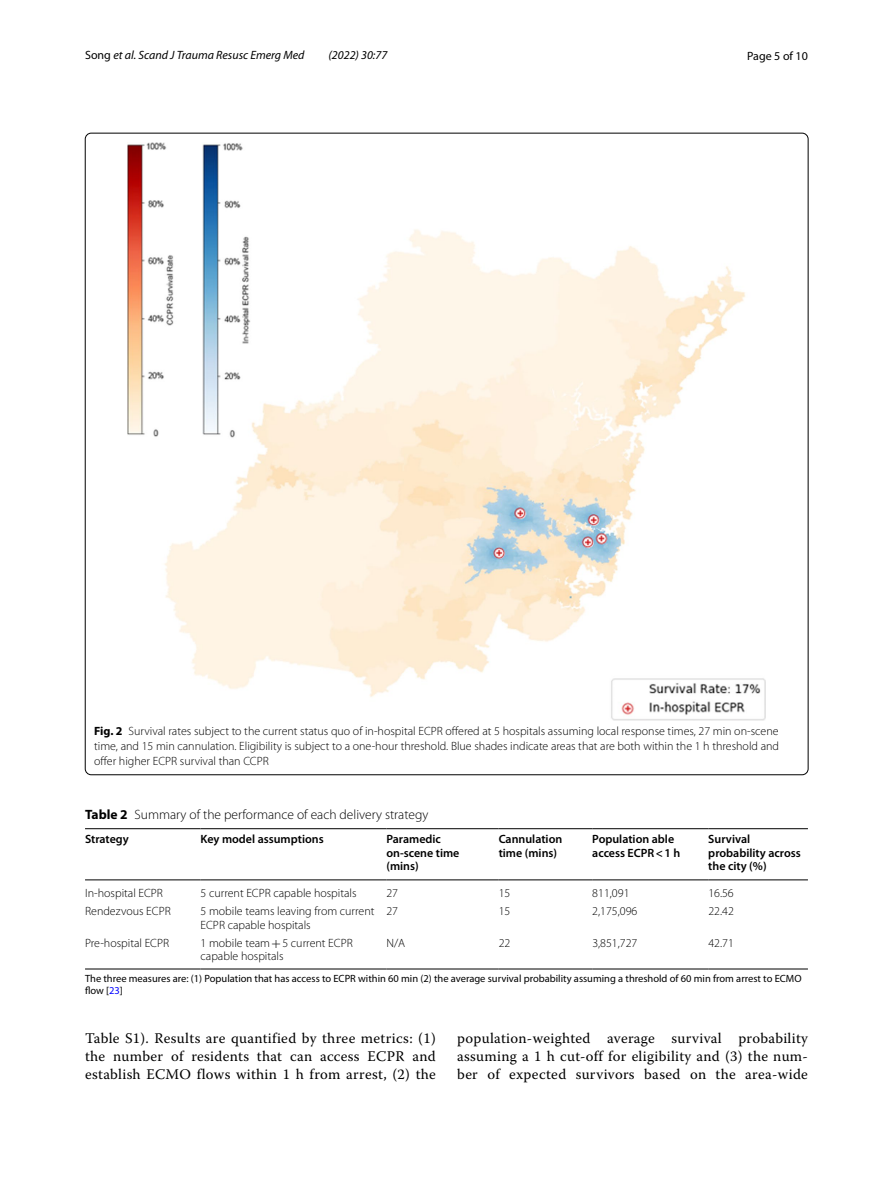
<style>
.page{position:relative;width:893px;height:1187px;background:#fff}
.page>*{position:absolute;margin:0;border:0;box-sizing:border-box;transform-origin:0 0}
.t1{font:14.7px/18px "Warnock Pro";letter-spacing:.02em;color:#000;text-align:justify}
.t2{font:300 13.5px "Myriad Pro";color:#000}
.t3{font:300 12px/15px "Myriad Pro";color:#000}
.t4{font:600 12px/13.5px "Myriad Pro";color:#000}
.t5{font:italic 12px "Myriad Pro";color:#000}
.t6{font:12px "Myriad Pro";color:#000}
.t7{font:10.5px/12.8px "Myriad Pro";color:#000}
.s1{font-style:normal}
.s2{font-weight:700}
.s3{font-family:"MTSY";font-weight:400}
.s4{color:#00f}
</style>
<div class="page">
<img style="left:128px;top:142px;width:638px;height:578px">
<hr style="left:85px;top:828px;width:116px;height:1px;background:#000">
<hr style="left:85px;top:879px;width:116px;height:1px;background:#000">
<hr style="left:201px;top:828px;width:185px;height:1px;background:#000">
<hr style="left:201px;top:879px;width:185px;height:1px;background:#000">
<hr style="left:386px;top:828px;width:113px;height:1px;background:#000">
<hr style="left:386px;top:879px;width:113px;height:1px;background:#000">
<hr style="left:499px;top:828px;width:93px;height:1px;background:#000">
<hr style="left:499px;top:879px;width:93px;height:1px;background:#000">
<hr style="left:592px;top:828px;width:116px;height:1px;background:#000">
<hr style="left:592px;top:879px;width:116px;height:1px;background:#000">
<hr style="left:708px;top:828px;width:100px;height:1px;background:#000">
<hr style="left:708px;top:879px;width:100px;height:1px;background:#000">
<hr style="left:85px;top:968px;width:116px;height:1px;background:#000">
<hr style="left:201px;top:968px;width:185px;height:1px;background:#000">
<hr style="left:386px;top:968px;width:113px;height:1px;background:#000">
<hr style="left:499px;top:968px;width:93px;height:1px;background:#000">
<hr style="left:592px;top:968px;width:116px;height:1px;background:#000">
<hr style="left:708px;top:968px;width:100px;height:1px;background:#000">
<p class="t5" style="left:85px;top:48px;width:221px"><span class="s1">Song</span> et al. Scand J Trauma Resusc Emerg Med</p>
<p class="t5" style="left:329px;top:48px;width:60px">(2022) 30:77</p>
<p class="t6" style="left:747px;top:48px;width:62px">Page 5 of 10</p>
<p class="t3" style="left:94px;top:724px;width:686px;text-align:justify"><span class="s2">Fig. 2</span> Survival rates subject to the current status quo of in-hospital ECPR offered at 5 hospitals assuming local response times, 27 min on-scene time, and 15 min cannulation. Eligibility is subject to a one-hour threshold. Blue shades indicate areas that are both within the 1 h threshold and offer higher ECPR survival than CCPR</p>
<p class="t2" style="left:85px;top:806px;width:345px"><span class="s2">Table 2</span> Summary of the performance of each delivery strategy</p>
<p class="t4" style="left:85px;top:832px;width:45px">Strategy</p>
<p class="t4" style="left:201px;top:832px;width:125px">Key model assumptions</p>
<p class="t4" style="left:386px;top:832px;width:75px">Paramedic on-scene time (mins)</p>
<p class="t4" style="left:499px;top:832px;width:65px">Cannulation time (mins)</p>
<p class="t4" style="left:592px;top:832px;width:90px">Population able access ECPR&lt;1 h</p>
<p class="t4" style="left:708px;top:832px;width:94px">Survival probability across the city (%)</p>
<p class="t3" style="left:85px;top:885px;width:79px">In-hospital ECPR</p>
<p class="t3" style="left:201px;top:885px;width:158px">5 current ECPR capable hospitals</p>
<p class="t3" style="left:386px;top:885px;width:13px">27</p>
<p class="t3" style="left:499px;top:885px;width:13px">15</p>
<p class="t3" style="left:592px;top:885px;width:39px">811,091</p>
<p class="t3" style="left:708px;top:885px;width:27px">16.56</p>
<p class="t3" style="left:85px;top:903px;width:87px">Rendezvous ECPR</p>
<p class="t3" style="left:201px;top:904px;width:176px;line-height:13.5px">5 mobile teams leaving from current<br>ECPR capable hospitals</p>
<p class="t3" style="left:386px;top:903px;width:13px">27</p>
<p class="t3" style="left:499px;top:903px;width:13px">15</p>
<p class="t3" style="left:592px;top:903px;width:47px">2,175,096</p>
<p class="t3" style="left:708px;top:903px;width:27px">22.42</p>
<p class="t3" style="left:85px;top:935px;width:86px">Pre-hospital ECPR</p>
<p class="t3" style="left:201px;top:936px;width:154px;line-height:13.5px">1 mobile team<span class="s3">+</span>5 current ECPR capable hospitals</p>
<p class="t3" style="left:386px;top:935px;width:20px">N/A</p>
<p class="t3" style="left:499px;top:935px;width:13px">22</p>
<p class="t3" style="left:592px;top:935px;width:47px">3,851,727</p>
<p class="t3" style="left:708px;top:935px;width:27px">42.71</p>
<p class="t7" style="left:85px;top:971px;width:718px">The three measures are: (1) Population that has access to ECPR within 60 min (2) the average survival probability assuming a threshold of 60 min from arrest to ECMO flow [<span class="s4">23</span>]</p>
<p class="t1" style="left:85px;top:1029px;width:352px">Table S1). Results are quantified by three metrics: (1) the number of residents that can access ECPR and establish ECMO flows within 1 h from arrest, (2) the</p>
<p class="t1" style="left:457px;top:1029px;width:352px">population-weighted average survival probability assuming a 1 h cut-off for eligibility and (3) the num&shy;ber of expected survivors based on the area-wide</p>
</div>
